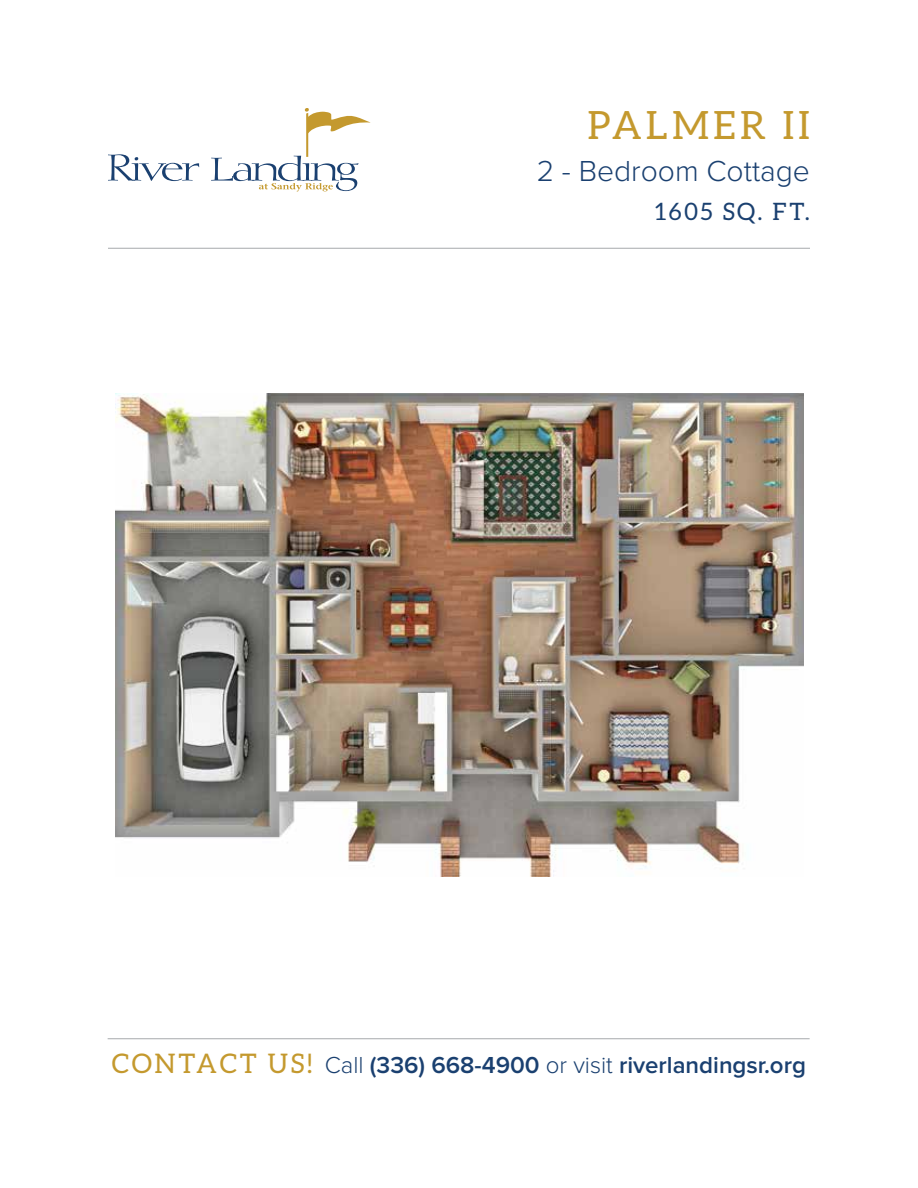
<style>
.page{position:relative;width:918px;height:1188px;background:#fff}
.page>*{position:absolute;margin:0;border:0;box-sizing:border-box;transform-origin:0 0}
.t1{font:39px "Aleo";letter-spacing:.1em;color:#c4992e}
.t2{font:300 30px "Proxima Nova";color:#1a4070}
.t3{font:600 24px "Proxima Nova";color:#1a4070}
.t4{font:24px "Aleo";letter-spacing:.1em;color:#1a4070}
.s1{font-family:"Aleo";font-weight:400;font-size:27px;color:#c4992e}
.s2{font-weight:300}
</style>
<div class="page">
<img style="left:116px;top:394px;width:687px;height:482px">
<hr style="left:108px;top:1038px;width:702px;height:1px;background:#a7a9ac">
<hr style="left:108px;top:248px;width:702px;height:1px;background:#a7a9ac">
<svg style="left:108px;top:154px;width:91px;height:27px"></svg>
<svg style="left:211px;top:108px;width:159px;height:83px"></svg>
<h1 class="t1" style="left:588px;top:104px;width:224px">PALMER II</h1>
<p class="t2" style="left:537px;top:155px;width:275px">2 - Bedroom Cottage</p>
<p class="t4" style="left:655px;top:198px;width:156px">1605 SQ. FT.</p>
<p class="t3" style="left:112px;top:1052px;width:696px"><span class="s1">CONTACT US!</span> <span class="s2">Call</span> (336) 668-4900 <span class="s2">or visit</span> riverlandingsr.org</p>
</div>
